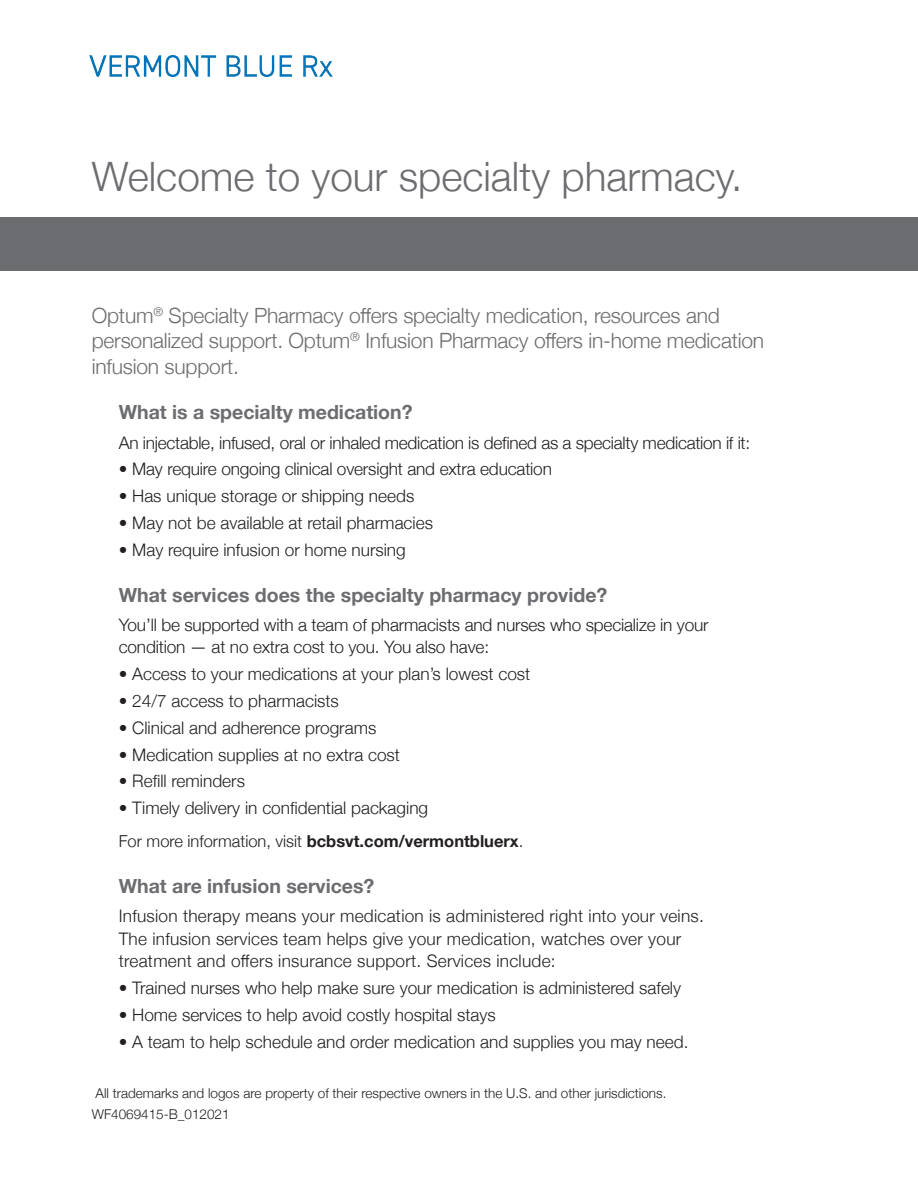
<style>
.page{position:relative;width:918px;height:1188px;background:#fff}
.page>*{position:absolute;margin:0;border:0;box-sizing:border-box;transform-origin:0 0}
.t1{font:300 40.5px "Helvetica Neue";color:#6c6d70}
.t2{font:300 21px/25.5px "Helvetica Neue";letter-spacing:-.01em;color:#6c6d70}
.t3{font:700 19.5px "Helvetica Neue";color:#6c6d70}
.t4{font:300 17.25px/22.5px "Helvetica Neue";color:#231f20}
.t5{font:300 16.5px "Helvetica Neue";color:#231f20}
.t6{font:300 13.5px/21.6px "Helvetica Neue";color:#231f20}
.s1{font-weight:700}
.s2{font-size:16.5px}
</style>
<div class="page">
<svg style="left:109px;top:76px;width:13px;height:1px"></svg>
<img style="left:89px;top:55px;width:244px;height:21px">
<div style="left:0;top:217px;width:918px;height:54px;background:#6c6d70"></div>
<h1 class="t1" style="left:92px;top:144px;width:652px">Welcome to your specialty pharmacy.</h1>
<p class="t2" style="left:92px;top:301px;width:674px">Optum<sup>®</sup> Specialty Pharmacy offers specialty medication, resources and personalized support. Optum<sup>®</sup> Infusion Pharmacy offers in-home medication infusion support.</p>
<h2 class="t3" style="left:119px;top:397px;width:295px">What is a specialty medication?</h2>
<p class="t4" style="left:119px;top:430px;width:633px">An injectable, infused, oral or inhaled medication is defined as a specialty medication if it:</p>
<p class="t4" style="left:119px;top:457px;width:435px">• May require ongoing clinical oversight and extra education</p>
<p class="t4" style="left:119px;top:484px;width:297px">• Has unique storage or shipping needs</p>
<p class="t4" style="left:119px;top:510px;width:316px">• May not be available at retail pharmacies</p>
<p class="t4" style="left:119px;top:537px;width:289px">• May require infusion or home nursing</p>
<h2 class="t3" style="left:119px;top:579px;width:490px">What services does the specialty pharmacy provide?</h2>
<p class="t4" style="left:119px;top:612px;width:591px">You’ll be supported with a team of pharmacists and nurses who specialize in your condition — at no extra cost to you. You also have:</p>
<p class="t4" style="left:119px;top:662px;width:413px">• Access to your medications at your plan’s lowest cost</p>
<p class="t4" style="left:119px;top:688px;width:222px">• 24/7 access to pharmacists</p>
<p class="t4" style="left:119px;top:715px;width:259px">• Clinical and adherence programs</p>
<p class="t4" style="left:119px;top:742px;width:283px">• Medication supplies at no extra cost</p>
<p class="t4" style="left:119px;top:769px;width:128px">• Refill reminders</p>
<p class="t4" style="left:119px;top:796px;width:311px">• Timely delivery in confidential packaging</p>
<p class="t5" style="left:119px;top:828px;width:406px">For more information, visit <span class="s1">bcbsvt.com/vermontbluerx</span>.</p>
<h2 class="t3" style="left:119px;top:871px;width:257px">What are infusion services?</h2>
<p class="t4" style="left:119px;top:904px;width:587px">Infusion therapy means your medication is administered right into your veins.<br>The infusion services team helps give your medication, watches over your treatment and offers insurance support. Services include:</p>
<p class="t4" style="left:119px;top:976px;width:564px">• Trained nurses who help make sure your medication is administered safely</p>
<p class="t4" style="left:119px;top:1002px;width:378px">• Home services to help avoid costly hospital stays</p>
<p class="t4" style="left:119px;top:1029px;width:571px">• A team to help schedule and order medication and supplies you may need<span class="s2">.</span></p>
<p class="t6" style="left:92px;top:1081px;width:576px">All trademarks and logos are property of their respective owners in the U.S. and other jurisdictions.<br>WF4069415-B_012021</p>
</div>
